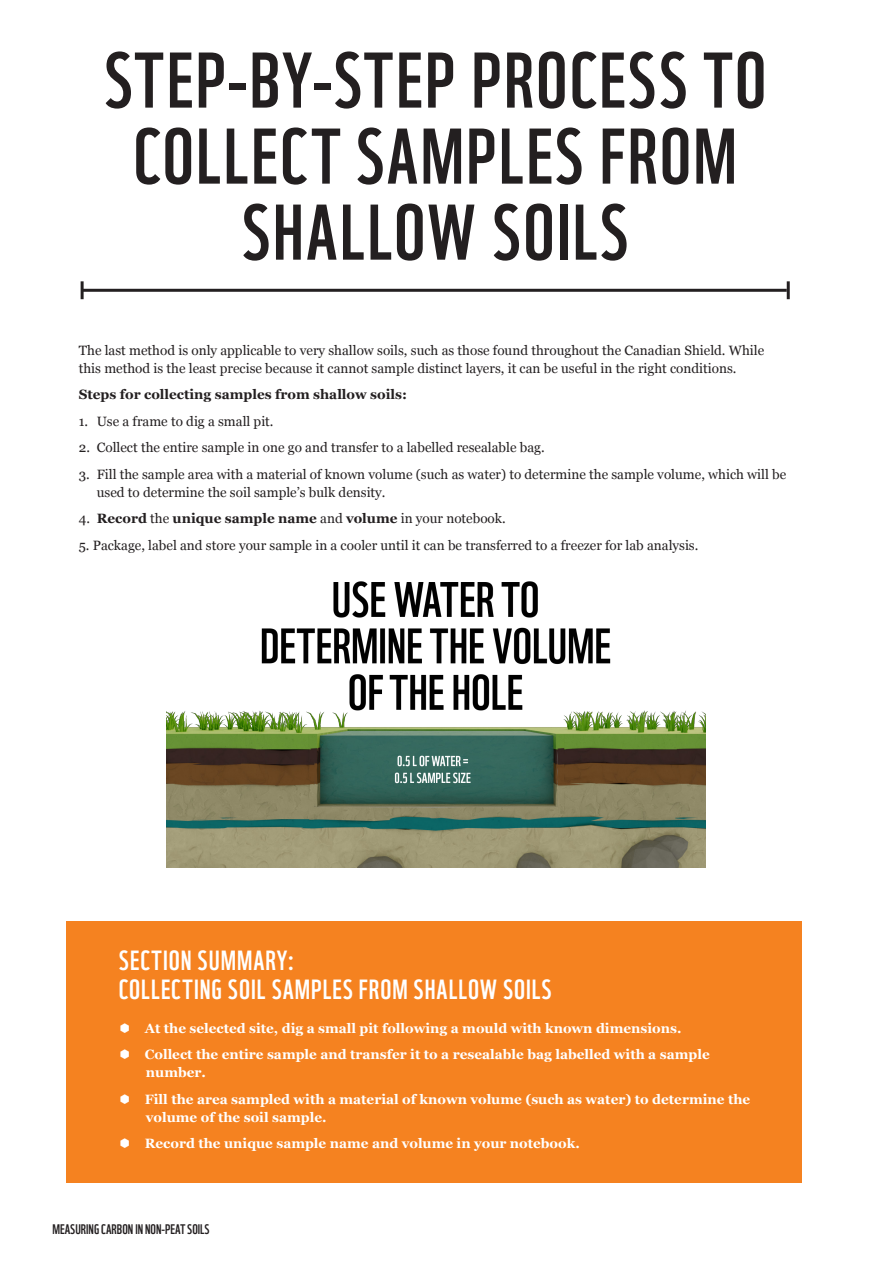
<style>
.page{position:relative;width:893px;height:1263px;background:#fff}
.page>*{position:absolute;margin:0;border:0;box-sizing:border-box;transform-origin:0 0}
.Heading_2{font:76.5px "WWF";letter-spacing:.03em;color:#231f20}
.Copyright_Credit{font:27px/28.5px "WWF";letter-spacing:.035em;color:#fff}
.Copyright_Credit-2{font:13.5px/18px "Georgia";color:#231f20}
.t1{font:700 13.5px/18px "Georgia";color:#fff}
.Copyright_Credit-3{font:700 13.5px "Georgia";color:#231f20}
.t2{font:13.5px "WWF";color:#231f20}
.s1{font-weight:400}
</style>
<div class="page">
<img style="left:167px;top:581px;width:539px;height:286px">
<div style="left:66px;top:921px;width:736px;height:262px;background:#f58220"></div>
<hr style="left:81px;top:289px;width:706px;height:3px;background:#231f20">
<hr style="left:81px;top:281px;width:3px;height:18px;background:#231f20">
<hr style="left:787px;top:281px;width:3px;height:18px;background:#231f20">
<p class="Heading_2" style="left:104px;top:29px;width:664px">STEP-BY-STEP PROCESS TO</p>
<p class="Heading_2" style="left:133px;top:105px;width:605px">COLLECT SAMPLES FROM</p>
<p class="Heading_2" style="left:242px;top:181px;width:388px">SHALLOW SOILS</p>
<p class="Copyright_Credit-2" style="left:79px;top:340px;width:687px">The last method is only applicable to very shallow soils, such as those found throughout the Canadian Shield. While this method is the least precise because it cannot sample distinct layers, it can be useful in the right conditions.</p>
<p class="Copyright_Credit-3" style="left:79px;top:384px;width:330px">Steps for collecting samples from shallow soils:</p>
<p class="Copyright_Credit-2" style="left:79px;top:411px;width:196px">1. Use a frame to dig a small pit.</p>
<p class="Copyright_Credit-2" style="left:79px;top:438px;width:467px">2. Collect the entire sample in one go and transfer to a labelled resealable bag.</p>
<p class="Copyright_Credit-2" style="left:97px;top:464px;width:691px;text-indent:-18px">3. Fill the sample area with a material of known volume (such as water) to determine the sample volume, which will be used to determine the soil sample’s bulk density.</p>
<p class="Copyright_Credit-3" style="left:79px;top:508px;width:428px"><span class="s1">4.</span> Record <span class="s1">the</span> unique sample name <span class="s1">and</span> volume <span class="s1">in your notebook.</span></p>
<p class="Copyright_Credit-2" style="left:79px;top:535px;width:621px">5. Package, label and store your sample in a cooler until it can be transferred to a freezer for lab analysis.</p>
<p class="Copyright_Credit" style="left:119px;top:945px;width:434px">SECTION SUMMARY:<br>COLLECTING SOIL SAMPLES FROM SHALLOW SOILS</p>
<p class="t1" style="left:145px;top:1018px;width:538px">At the selected site, dig a small pit following a mould with known dimensions.</p>
<p class="t1" style="left:145px;top:1045px;width:566px">Collect the entire sample and transfer it to a resealable bag labelled with a sample number.</p>
<p class="t1" style="left:145px;top:1089px;width:607px">Fill the area sampled with a material of known volume (such as water) to determine the volume of the soil sample.</p>
<p class="t1" style="left:145px;top:1134px;width:436px">Record the unique sample name and volume in your notebook.</p>
<p class="t2" style="left:53px;top:1220px;width:159px">MEASURING CARBON IN NON-PEAT SOILS</p>
</div>
